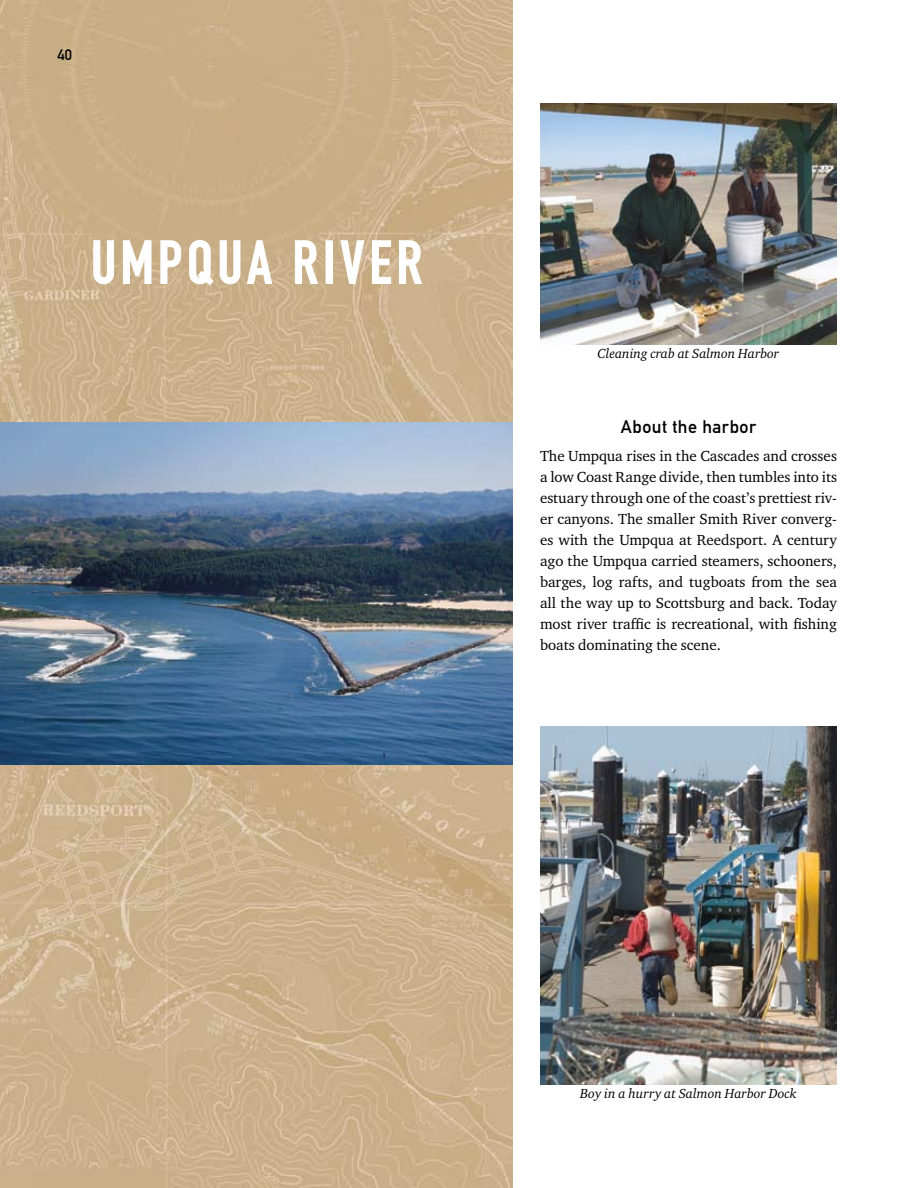
<style>
.page{position:relative;width:918px;height:1188px;background:#fff}
.page>*{position:absolute;margin:0;border:0;box-sizing:border-box;transform-origin:0 0}
.t1{font:60px "DIN Engschrift Std";letter-spacing:.075em;color:#fff}
.t2{font:18px "DIN Mittelschrift Std";letter-spacing:.025em;color:#000}
.t3{font:15px/21px "Charter ITC";color:#000;text-align:justify}
.t4{font:15px "DIN Mittelschrift Std";color:#000}
.t5{font:italic 13.5px "Charter ITC";color:#000}
</style>
<div class="page">
<img style="left:0;top:0;width:513px;height:1188px">
<img style="left:540px;top:104px;width:297px;height:241px">
<img style="left:541px;top:726px;width:296px;height:358px">
<img style="left:0;top:423px;width:513px;height:342px">
<svg style="left:93px;top:240px;width:21px;height:45px"></svg>
<svg style="left:123px;top:240px;width:29px;height:44px"></svg>
<svg style="left:160px;top:240px;width:21px;height:44px"></svg>
<svg style="left:189px;top:240px;width:52px;height:46px;background:#d0bb9a"></svg>
<svg style="left:247px;top:240px;width:26px;height:44px"></svg>
<svg style="left:295px;top:240px;width:23px;height:44px"></svg>
<div style="left:326px;top:240px;width:7px;height:44px;border:1px solid #fff"></div>
<svg style="left:340px;top:240px;width:25px;height:44px"></svg>
<svg style="left:372px;top:240px;width:19px;height:44px"></svg>
<svg style="left:399px;top:240px;width:23px;height:44px"></svg>
<p class="t4" style="left:58px;top:45px;width:16px">40</p>
<p class="t1" style="left:91px;top:227px;width:333px">UMPQUA RIVER</p>
<p class="t5" style="left:598px;top:345px;width:183px">Cleaning crab at Salmon Harbor</p>
<p class="t2" style="left:621px;top:416px;width:137px">About the harbor</p>
<p class="t3" style="left:540px;top:445px;width:299px">The Umpqua rises in the Cascades and crosses a low Coast Range divide, then tumbles into its estuary through one of the coast’s prettiest riv&shy;er canyons. The smaller Smith River converg&shy;es with the Umpqua at Reedsport. A century ago the Umpqua carried steamers, schooners, barges, log rafts, and tugboats from the sea all the way up to Scottsburg and back. Today most river traffic is recreational, with fishing boats dominating the scene.</p>
<p class="t5" style="left:580px;top:1085px;width:218px">Boy in a hurry at Salmon Harbor Dock</p>
</div>
